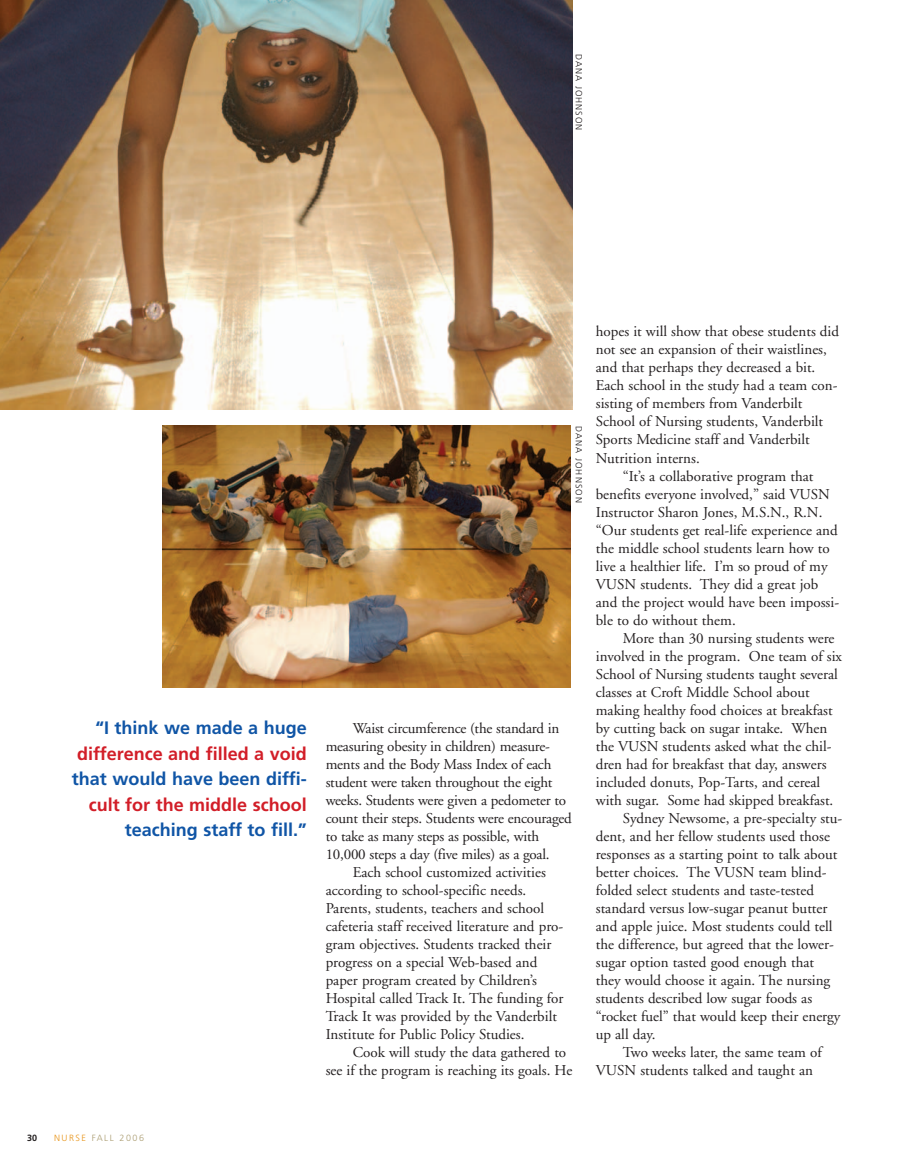
<style>
.page{position:relative;width:905px;height:1175px;background:#fff}
.page>*{position:absolute;margin:0;border:0;box-sizing:border-box;transform-origin:0 0}
.t1{font:700 18px "Frutiger";color:#1055a6}
.t2{font:700 18px "Frutiger";color:#d21e28}
.t3{font:15px "Adobe Garamond";color:#231f20}
.t4{font:300 9px "Frutiger";letter-spacing:.11em;color:#231f20}
.t5{font:300 9px "Frutiger";letter-spacing:.165em;color:#ab9d72}
.t6{font:700 9px "Frutiger";color:#231f20}
.s1{color:#e89418}
</style>
<div class="page">
<img style="left:162px;top:425px;width:408px;height:263px">
<img style="left:0;top:0;width:572px;height:410px">
<p class="t4" style="left:582px;top:54px;width:78px;rotate:90deg">DANA JOHNSON</p>
<p class="t1" style="left:95px;top:721px;width:213px">“I think we made a huge</p>
<p class="t2" style="left:77px;top:746px;width:231px">difference and filled a void</p>
<p class="t1" style="left:72px;top:772px;width:236px">that would have been diffi-</p>
<p class="t2" style="left:89px;top:797px;width:219px">cult for the middle school</p>
<p class="t1" style="left:125px;top:823px;width:183px">teaching staff to fill.”</p>
<p class="t4" style="left:582px;top:426px;width:78px;rotate:90deg">DANA JOHNSON</p>
<p class="t3" style="left:352px;top:722px;width:208px">Waist circumference (the standard in</p>
<p class="t3" style="left:326px;top:740px;width:226px">measuring obesity in children) measure-</p>
<p class="t3" style="left:326px;top:758px;width:227px">ments and the Body Mass Index of each</p>
<p class="t3" style="left:326px;top:776px;width:228px">student were taken throughout the eight</p>
<p class="t3" style="left:326px;top:794px;width:242px">weeks. Students were given a pedometer to</p>
<p class="t3" style="left:326px;top:812px;width:248px">count their steps. Students were encouraged</p>
<p class="t3" style="left:326px;top:830px;width:215px">to take as many steps as possible, with</p>
<p class="t3" style="left:326px;top:848px;width:225px">10,000 steps a day (five miles) as a goal.</p>
<p class="t3" style="left:352px;top:866px;width:195px">Each school customized activities</p>
<p class="t3" style="left:326px;top:884px;width:202px">according to school-specific needs.</p>
<p class="t3" style="left:326px;top:902px;width:220px">Parents, students, teachers and school</p>
<p class="t3" style="left:326px;top:920px;width:239px">cafeteria staff received literature and pro-</p>
<p class="t3" style="left:326px;top:938px;width:227px">gram objectives. Students tracked their</p>
<p class="t3" style="left:326px;top:956px;width:213px">progress on a special Web-based and</p>
<p class="t3" style="left:326px;top:974px;width:213px">paper program created by Children’s</p>
<p class="t3" style="left:326px;top:992px;width:239px">Hospital called Track It. The funding for</p>
<p class="t3" style="left:326px;top:1010px;width:233px">Track It was provided by the Vanderbilt</p>
<p class="t3" style="left:326px;top:1028px;width:200px">Institute for Public Policy Studies.</p>
<p class="t3" style="left:352px;top:1046px;width:215px">Cook will study the data gathered to</p>
<p class="t3" style="left:326px;top:1064px;width:248px">see if the program is reaching its goals. He</p>
<p class="t3" style="left:596px;top:326px;width:245px">hopes it will show that obese students did</p>
<p class="t3" style="left:596px;top:344px;width:232px">not see an expansion of their waistlines,</p>
<p class="t3" style="left:596px;top:362px;width:221px">and that perhaps they decreased a bit.</p>
<p class="t3" style="left:596px;top:380px;width:243px">Each school in the study had a team con-</p>
<p class="t3" style="left:596px;top:398px;width:208px">sisting of members from Vanderbilt</p>
<p class="t3" style="left:596px;top:416px;width:229px">School of Nursing students, Vanderbilt</p>
<p class="t3" style="left:596px;top:434px;width:215px">Sports Medicine staff and Vanderbilt</p>
<p class="t3" style="left:596px;top:452px;width:105px">Nutrition interns.</p>
<p class="t3" style="left:622px;top:470px;width:192px">“It’s a collaborative program that</p>
<p class="t3" style="left:596px;top:488px;width:235px">benefits everyone involved,” said VUSN</p>
<p class="t3" style="left:596px;top:506px;width:228px">Instructor Sharon Jones, M.S.N., R.N.</p>
<p class="t3" style="left:596px;top:524px;width:243px">“Our students get real-life experience and</p>
<p class="t3" style="left:596px;top:542px;width:235px">the middle school students learn how to</p>
<p class="t3" style="left:596px;top:560px;width:233px">live a healthier life. I’m so proud of my</p>
<p class="t3" style="left:596px;top:578px;width:224px">VUSN students. They did a great job</p>
<p class="t3" style="left:596px;top:596px;width:245px">and the project would have been impossi-</p>
<p class="t3" style="left:596px;top:614px;width:141px">ble to do without them.</p>
<p class="t3" style="left:622px;top:632px;width:213px">More than 30 nursing students were</p>
<p class="t3" style="left:596px;top:650px;width:248px">involved in the program. One team of six</p>
<p class="t3" style="left:596px;top:668px;width:244px">School of Nursing students taught several</p>
<p class="t3" style="left:596px;top:686px;width:215px">classes at Croft Middle School about</p>
<p class="t3" style="left:596px;top:704px;width:238px">making healthy food choices at breakfast</p>
<p class="t3" style="left:596px;top:722px;width:233px">by cutting back on sugar intake. When</p>
<p class="t3" style="left:596px;top:740px;width:237px">the VUSN students asked what the chil-</p>
<p class="t3" style="left:596px;top:758px;width:232px">dren had for breakfast that day, answers</p>
<p class="t3" style="left:596px;top:776px;width:226px">included donuts, Pop-Tarts, and cereal</p>
<p class="t3" style="left:596px;top:794px;width:239px">with sugar. Some had skipped breakfast.</p>
<p class="t3" style="left:622px;top:812px;width:221px">Sydney Newsome, a pre-specialty stu-</p>
<p class="t3" style="left:596px;top:830px;width:236px">dent, and her fellow students used those</p>
<p class="t3" style="left:596px;top:848px;width:243px">responses as a starting point to talk about</p>
<p class="t3" style="left:596px;top:866px;width:232px">better choices. The VUSN team blind-</p>
<p class="t3" style="left:596px;top:884px;width:220px">folded select students and taste-tested</p>
<p class="t3" style="left:596px;top:902px;width:233px">standard versus low-sugar peanut butter</p>
<p class="t3" style="left:596px;top:920px;width:238px">and apple juice. Most students could tell</p>
<p class="t3" style="left:596px;top:938px;width:239px">the difference, but agreed that the lower-</p>
<p class="t3" style="left:596px;top:956px;width:220px">sugar option tasted good enough that</p>
<p class="t3" style="left:596px;top:974px;width:236px">they would choose it again. The nursing</p>
<p class="t3" style="left:596px;top:992px;width:218px">students described low sugar foods as</p>
<p class="t3" style="left:596px;top:1010px;width:246px">“rocket fuel” that would keep their energy</p>
<p class="t3" style="left:596px;top:1028px;width:61px">up all day.</p>
<p class="t3" style="left:622px;top:1046px;width:200px">Two weeks later, the same team of</p>
<p class="t3" style="left:596px;top:1064px;width:219px">VUSN students talked and taught an</p>
<p class="t6" style="left:27px;top:1134px;width:12px">30</p>
<p class="t5" style="left:54px;top:1134px;width:92px"><span class="s1">NURSE</span> FALL 2006</p>
</div>
